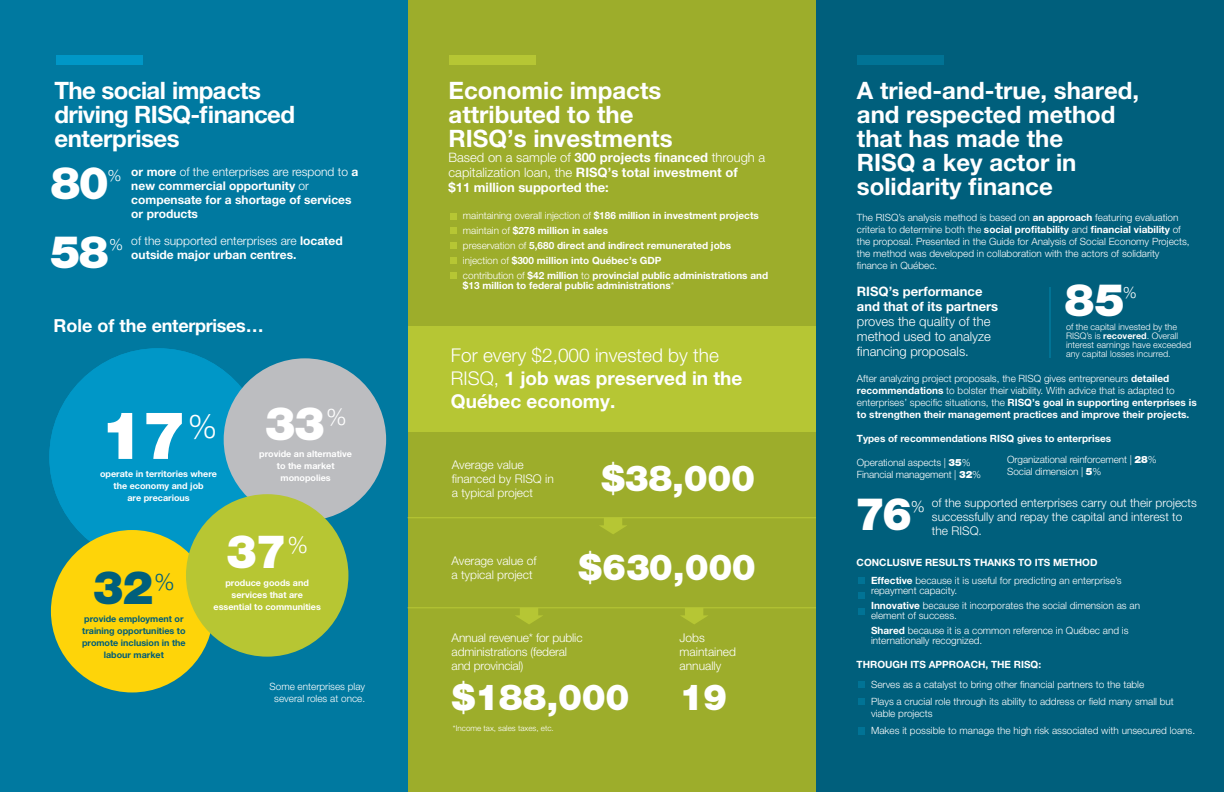
<style>
.page{position:relative;width:1224px;height:792px;background:#fff}
.page>*{position:absolute;margin:0;border:0;box-sizing:border-box;transform-origin:0 0}
.t1{font:900 66px "Helvetica Neue LT Pro";color:#fff}
.t2{font:900 46.3px "Helvetica Neue LT Pro";color:#fff}
.t3{font:900 46.3px "Helvetica Neue LT Pro";color:#005f7c}
.t4{font:900 45px "Helvetica Neue LT Pro";letter-spacing:-.035em;color:#fff}
.t5{font:900 36px "Helvetica Neue LT Pro";letter-spacing:-.01em;color:#fff}
.t6{font:700 24px/24px "Helvetica Neue LT Pro";color:#fff}
.t7{font:700 24px/24px "Helvetica Neue LT Pro";letter-spacing:-.025em;color:#fff}
.t8{font:700 19px/23px "Helvetica Neue LT Pro";color:#fff}
.t9{font:700 18px "Helvetica Neue LT Pro";letter-spacing:-.015em;color:#fff}
.t10{font:300 15.8px "Helvetica Neue LT Pro";color:#fff}
.t11{font:700 13px/15px "Helvetica Neue LT Pro";color:#fff}
.t12{font:300 13px/15px "Helvetica Neue LT Pro";color:#fff;text-align:justify}
.t13{font:300 12px/14px "Helvetica Neue LT Pro";color:#fff}
.t14{font:700 12px/14px "Helvetica Neue LT Pro";color:#fff}
.t15{font:300 10px/12px "Helvetica Neue LT Pro";color:#fff}
.t16{font:700 10px/15px "Helvetica Neue LT Pro";color:#fff}
.t17{font:700 9px/12px "Helvetica Neue LT Pro";color:#fff;text-align:center}
.t18{font:300 9px/9px "Helvetica Neue LT Pro";color:#fff}
.t19{font:700 9px/12px "Helvetica Neue LT Pro";color:#005d79;text-align:center}
.t20{font:300 8px "Helvetica Neue LT Pro";color:#fff}
.s1{font-weight:300}
.s2{font-weight:700}
.s3{font-weight:900}
</style>
<div class="page">
<div style="left:815px;top:0;width:409px;height:792px;background:#005f7c"></div>
<div style="left:408px;top:0;width:408px;height:792px;background:#9dad2b"></div>
<div style="left:408px;top:327px;width:408px;height:105px;background:#b6c634"></div>
<div style="left:0;top:0;width:408px;height:792px;background:#0079a0"></div>
<div style="left:49px;top:348px;width:218px;height:217px;background:#0097c7;border-radius:50%"></div>
<div style="left:224px;top:358px;width:162px;height:163px;background:#bcbdc0;border-radius:50%"></div>
<div style="left:51px;top:530px;width:162px;height:162px;background:#fed409;border-radius:50%"></div>
<div style="left:186px;top:494px;width:162px;height:163px;background:#b7c633;border-radius:50%"></div>
<div style="left:450px;top:213px;width:7px;height:7px;background:#b6c634"></div>
<div style="left:450px;top:227px;width:7px;height:7px;background:#b6c634"></div>
<div style="left:450px;top:242px;width:7px;height:7px;background:#b6c634"></div>
<div style="left:450px;top:257px;width:7px;height:7px;background:#b6c634"></div>
<div style="left:450px;top:272px;width:7px;height:7px;background:#b6c634"></div>
<svg style="left:600px;top:518px;width:27px;height:16px"></svg>
<svg style="left:515px;top:608px;width:28px;height:16px"></svg>
<svg style="left:681px;top:608px;width:27px;height:16px"></svg>
<div style="left:56px;top:55px;width:87px;height:10px;background:#0097c7"></div>
<div style="left:449px;top:55px;width:87px;height:10px;background:#b6c634"></div>
<div style="left:857px;top:55px;width:87px;height:10px;background:#017395"></div>
<hr style="left:1049px;top:287px;width:2px;height:71px;background:#017395">
<hr style="left:408px;top:517px;width:408px;height:1px;background:#b6c634">
<hr style="left:408px;top:607px;width:408px;height:1px;background:#b6c634">
<div style="left:858px;top:577px;width:7px;height:7px;background:#017395"></div>
<div style="left:858px;top:592px;width:7px;height:7px;background:#017395"></div>
<div style="left:858px;top:608px;width:7px;height:7px;background:#017395"></div>
<div style="left:858px;top:681px;width:7px;height:7px;background:#017395"></div>
<div style="left:858px;top:698px;width:7px;height:7px;background:#017395"></div>
<div style="left:858px;top:727px;width:7px;height:7px;background:#017395"></div>
<h3 class="t7" style="left:55px;top:81px;width:242px">The social impacts driving RISQ-financed enterprises</h3>
<h3 class="t4" style="left:50px;top:167px;width:60px">80</h3>
<h3 class="t10" style="left:108px;top:170px;width:16px">%</h3>
<h3 class="t4" style="left:50px;top:236px;width:60px">58</h3>
<h3 class="t10" style="left:109px;top:239px;width:16px">%</h3>
<p class="t14" style="left:131px;top:166px;width:228px">or more <span class="s1">of the enterprises are respond to</span> a new commercial opportunity <span class="s1">or </span>compensate for a shortage of services or products</p>
<p class="t14" style="left:131px;top:235px;width:213px"><span class="s1">of the supported enterprises are</span> located outside major urban centres.</p>
<h3 class="t9" style="left:54px;top:319px;width:212px">Role of the enterprises…</h3>
<h1 class="t1" style="left:100px;top:412px;width:119px">17<sup>%</sup></h1>
<p class="t17" style="left:100px;top:469px;width:118px">operate in territories where the economy and job<br>are precarious</p>
<h2 class="t2" style="left:265px;top:406px;width:83px">33<sup>%</sup></h2>
<p class="t17" style="left:259px;top:450px;width:94px">provide an alternative to the market monopolies</p>
<h2 class="t3" style="left:93px;top:571px;width:83px">32<sup>%</sup></h2>
<p class="t19" style="left:82px;top:614px;width:105px">provide employment or training opportunities to promote inclusion in the labour market</p>
<h2 class="t2" style="left:226px;top:535px;width:83px">37<sup>%</sup></h2>
<p class="t17" style="left:214px;top:578px;width:109px">produce goods and services that are essential to communities</p>
<p class="t15" style="left:269px;top:681px;width:97px;text-align:center">Some enterprises play several roles at once.</p>
<h3 class="t6" style="left:449px;top:81px;width:226px">Economic impacts attributed to the<br>RISQ’s investments</h3>
<h3 class="t11" style="left:449px;top:151px;width:318px"><span class="s1">Based on a sample of</span> 300 projects financed <span class="s1">through a capitalization loan, the</span> RISQ’s total investment of<br>$11 million supported the:</h3>
<p class="t16" style="left:463px;top:209px;width:307px"><span class="s1">maintaining overall injection of</span> $186 million in investment projects <span class="s1">maintain of</span> $278 million in sales<br><span class="s1">preservation of</span> 5,680 direct and indirect remunerated jobs <span class="s1">injection of</span> $300 million into Québec’s GDP<br><span class="s1">contribution of</span> $42 million <span class="s1">to</span> provincial public administrations and</p>
<p class="t16" style="left:463px;top:279px;width:213px">$13 million to federal public administrations<span class="s1">*</span></p>
<h3 class="t8" style="left:451px;top:346px;width:293px"><span class="s1">For every $2,000 invested by the<br>RISQ,</span> 1 job was preserved in the<br>Québec economy.</h3>
<p class="t13" style="left:452px;top:460px;width:104px">Average value financed by RISQ in a typical project</p>
<h3 class="t5" style="left:601px;top:465px;width:156px">$38,000</h3>
<p class="t13" style="left:451px;top:555px;width:87px">Average value of a typical project</p>
<h3 class="t5" style="left:578px;top:554px;width:179px">$630,000</h3>
<p class="t13" style="left:452px;top:632px;width:132px">Annual revenue* for public administrations (federal and provincial)</p>
<h3 class="t5" style="left:452px;top:684px;width:179px">$188,000</h3>
<p class="t20" style="left:453px;top:725px;width:102px">*Income tax, sales taxes, etc.</p>
<p class="t13" style="left:680px;top:632px;width:58px">Jobs maintained annually</p>
<h3 class="t5" style="left:680px;top:684px;width:49px">19</h3>
<h3 class="t6" style="left:857px;top:81px;width:284px">A tried-and-true, shared, and respected method that has made the<br>RISQ a key actor in solidarity finance</h3>
<p class="t15" style="left:857px;top:213px;width:334px">The RISQ’s analysis method is based on <span class="s2">an approach</span> featuring evaluation criteria to determine both the <span class="s2">social profitability</span> and <span class="s2">financial viability</span> of the proposal. Presented in the Guide for Analysis of Social Economy Projects, the method was developed in collaboration with the actors of solidarity finance in Québec.</p>
<h3 class="t11" style="left:857px;top:286px;width:143px">RISQ’s performance and that of its partners</h3>
<h3 class="t12" style="left:857px;top:316px;width:136px">proves the quality of the method used to analyze financing proposals.</h3>
<p class="t15" style="left:857px;top:374px;width:341px">After analyzing project proposals, the RISQ gives entrepreneurs <span class="s2">detailed recommendations</span> to bolster their viability. With advice that is adapted to enterprises’ specific situations, the <span class="s2">RISQ’s goal in supporting enterprises is to strengthen their management practices and improve their projects.</span></p>
<p class="t16" style="left:857px;top:432px;width:256px">Types of recommendations RISQ gives to enterprises</p>
<p class="t15" style="left:857px;top:458px;width:126px">Operational aspects | <span class="s3">35</span>%<br>Financial management | <span class="s3">32</span>%</p>
<p class="t13" style="left:932px;top:497px;width:266px">of the supported enterprises carry out their projects successfully and repay the capital and interest to the RISQ.</p>
<h3 class="t4" style="left:1065px;top:284px;width:62px">85</h3>
<h3 class="t10" style="left:1123px;top:287px;width:16px">%</h3>
<p class="t18" style="left:1066px;top:324px;width:127px">of the capital invested by the<br>RISQ’s is <span class="s2">recovered</span>. Overall interest earnings have exceeded any capital losses incurred.</p>
<p class="t15" style="left:1007px;top:455px;width:151px">Organizational reinforcement | <span class="s3">28</span>%<br>Social dimension | <span class="s3">5</span>%</p>
<h3 class="t4" style="left:855px;top:498px;width:59px">76</h3>
<h3 class="t10" style="left:911px;top:501px;width:16px">%</h3>
<p class="t15" style="left:871px;top:555px;width:252px;line-height:18px;text-indent:-14px"><span class="s2">CONCLUSIVE RESULTS THANKS TO ITS METHOD<br>Effective</span> because it is useful for predicting an enterprise’s</p>
<p class="t15" style="left:871px;top:584px;width:270px;line-height:15px">repayment capacity.<br><span class="s2">Innovative</span> because it incorporates the social dimension as an</p>
<p class="t15" style="left:871px;top:609px;width:259px;line-height:15px">element of success.<br><span class="s2">Shared</span> because it is a common reference in Québec and is</p>
<p class="t15" style="left:871px;top:636px;width:113px">internationally recognized.</p>
<p class="t16" style="left:857px;top:658px;width:186px">THROUGH ITS APPROACH, THE RISQ:</p>
<p class="t15" style="left:871px;top:677px;width:304px;line-height:17px">Serves as a catalyst to bring other financial partners to the table<br>Plays a crucial role through its ability to address or field many small but</p>
<p class="t15" style="left:871px;top:706px;width:326px;line-height:17px">viable projects<br>Makes it possible to manage the high risk associated with unsecured loans.</p>
</div>
